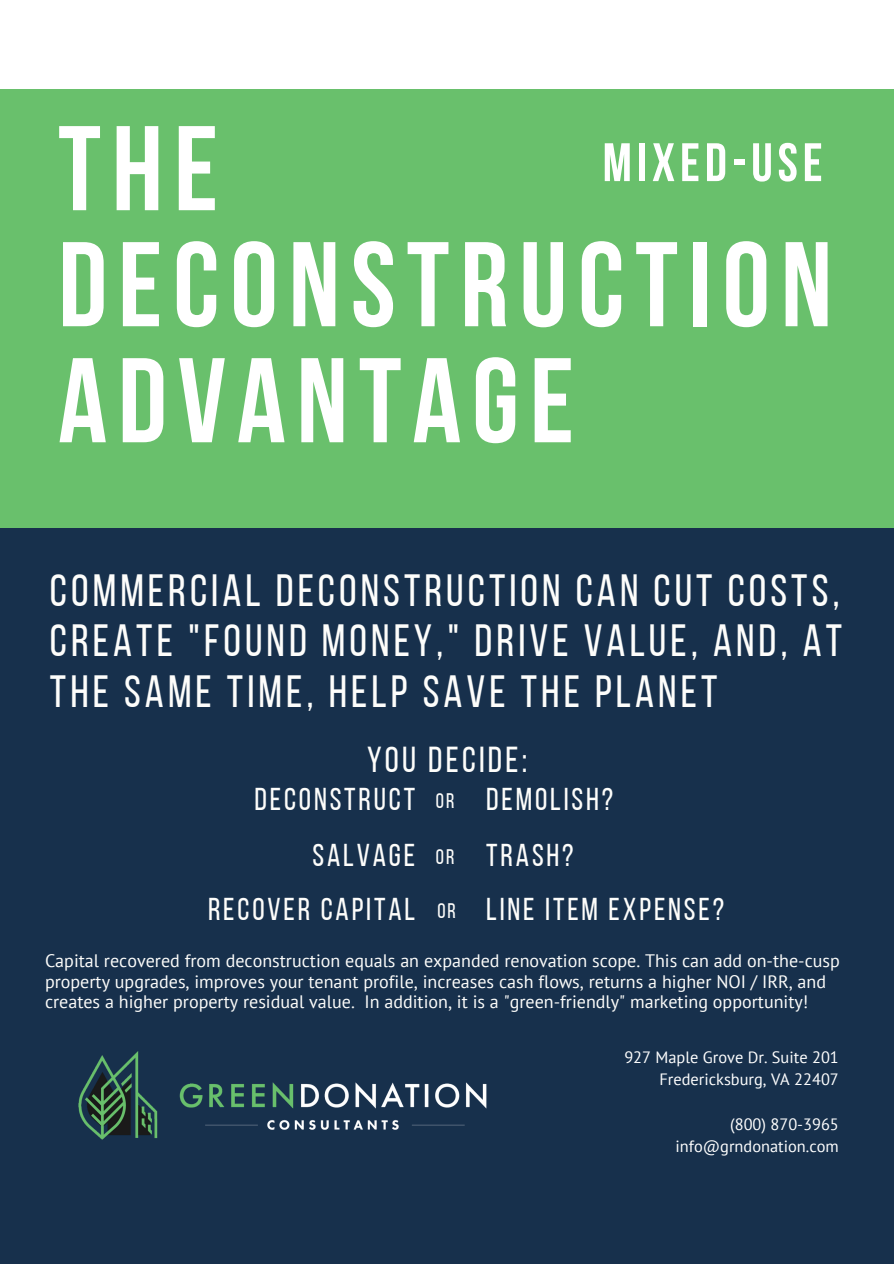
<style>
.page{position:relative;width:894px;height:1264px;background:#fff}
.page>*{position:absolute;margin:0;border:0;box-sizing:border-box;transform-origin:0 0}
.t1{font:700 120.15px "Bebas Neue";letter-spacing:.09em;color:#fff}
.t2{font:700 54px "Bebas Neue";letter-spacing:.09em;color:#fff}
.t3{font:45px/50.7px "Bebas Neue";letter-spacing:.09em;color:#fdfdfb;text-align:justify}
.t4{font:36px "Bebas Neue";letter-spacing:.09em;color:#fdfdfb}
.t5{font:31.5px "Bebas Neue";letter-spacing:.09em;color:#fdfdfb}
.t6{font:21px "Bebas Neue";color:#fdfdfb}
.t7{font:18px/20.2px "PT Sans";color:#fdfdfb}
.t8{font:16.35px "PT Sans";color:#fff}
</style>
<div class="page">
<div style="left:0;top:89px;width:893px;height:507px;background:#69c06c"></div>
<div style="left:0;top:528px;width:893px;height:735px;background:#17304c"></div>
<img style="left:78px;top:1051px;width:409px;height:89px">
<p class="t1" style="left:58px;top:120px;width:161px">THE</p>
<p class="t1" style="left:58px;top:236px;width:775px">DECONSTRUCTION</p>
<p class="t1" style="left:58px;top:352px;width:517px">ADVANTAGE</p>
<p class="t2" style="left:602px;top:141px;width:221px">MIXED-USE</p>
<p class="t3" style="left:50px;top:569px;width:793px">COMMERCIAL DECONSTRUCTION CAN CUT COSTS, CREATE "FOUND MONEY," DRIVE VALUE, AND, AT THE SAME TIME, HELP SAVE THE PLANET</p>
<p class="t4" style="left:367px;top:744px;width:162px">YOU DECIDE:</p>
<p class="t5" style="left:254px;top:786px;width:162px">DECONSTRUCT</p>
<p class="t5" style="left:312px;top:842px;width:104px">SALVAGE</p>
<p class="t5" style="left:208px;top:896px;width:209px">RECOVER CAPITAL</p>
<p class="t6" style="left:436px;top:791px;width:20px">OR</p>
<p class="t5" style="left:486px;top:786px;width:128px">DEMOLISH?</p>
<p class="t6" style="left:436px;top:847px;width:20px">OR</p>
<p class="t5" style="left:486px;top:842px;width:89px">TRASH?</p>
<p class="t5" style="left:486px;top:896px;width:239px">LINE ITEM EXPENSE?</p>
<p class="t6" style="left:437px;top:901px;width:20px">OR</p>
<p class="t7" style="left:45px;top:950px;width:796px">Capital recovered from deconstruction equals an expanded renovation scope. This can add on-the-cusp property upgrades, improves your tenant profile, increases cash flows, returns a higher NOI / IRR, and creates a higher property residual value. In addition, it is a "green-friendly" marketing opportunity!</p>
<p class="t8" style="left:624px;top:1046px;width:216px">927 Maple Grove Dr. Suite 201</p>
<p class="t8" style="left:659px;top:1068px;width:181px">Fredericksburg, VA 22407</p>
<p class="t8" style="left:730px;top:1112px;width:110px">(800) 870-3965</p>
<p class="t8" style="left:675px;top:1134px;width:165px">info@grndonation.com</p>
</div>
